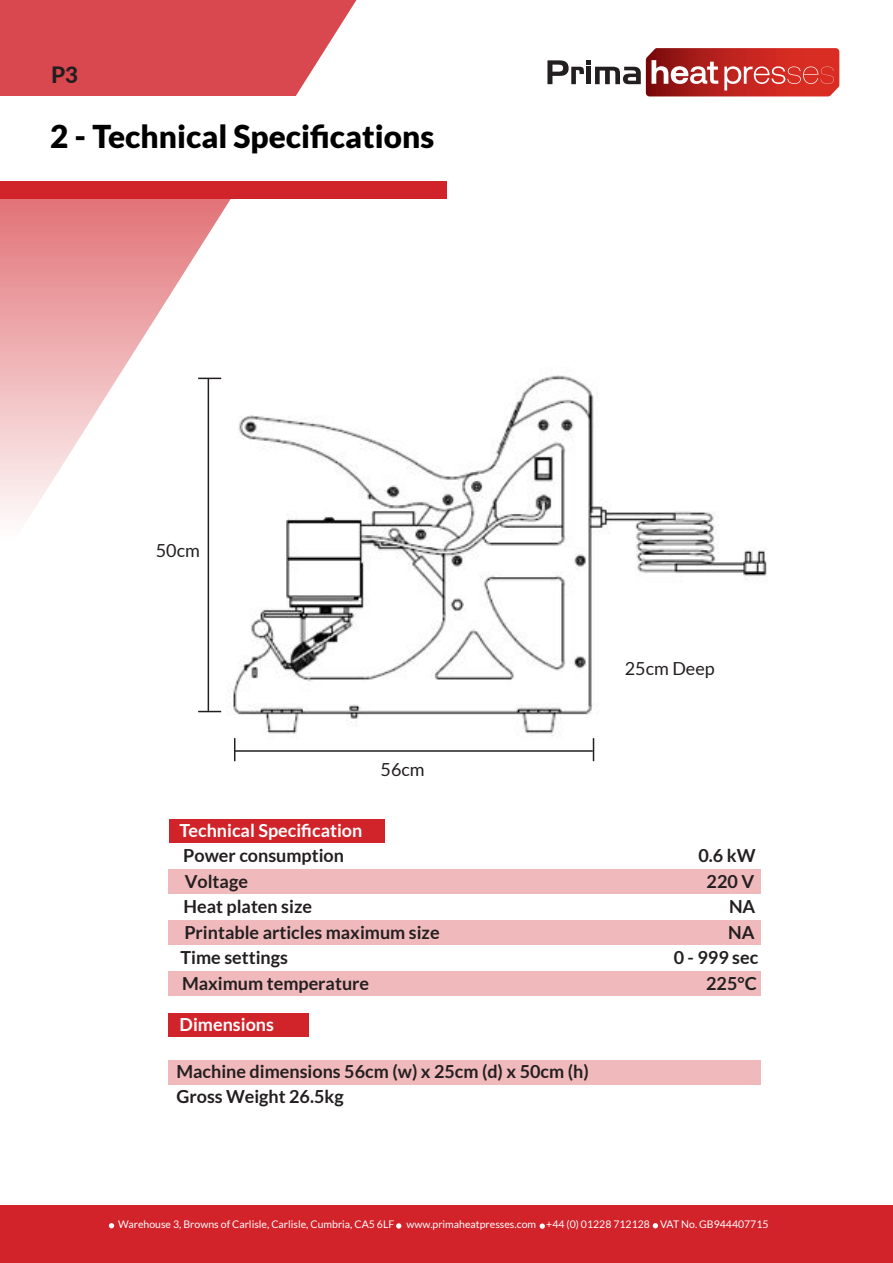
<style>
.page{position:relative;width:893px;height:1263px;background:#fff}
.page>*{position:absolute;margin:0;border:0;box-sizing:border-box;transform-origin:0 0}
.t1{font:900 31.5px "Lato";color:#000}
.t2{font:800 22.5px "Lato";color:#231f20}
.t3{font:700 18px "Lato";color:#231f20}
.t4{font:700 18px "Lato";color:#fff}
.t5{font:18px "Lato";color:#231f20}
.t6{font:10.5px "Lato";color:#fff}
</style>
<div class="page">
<svg style="left:0;top:0;width:356px;height:518px"></svg>
<div style="left:0;top:1205px;width:893px;height:58px;background:#d2222a"></div>
<svg style="left:653px;top:1223px;width:5px;height:5px"></svg>
<svg style="left:109px;top:1223px;width:5px;height:5px"></svg>
<svg style="left:396px;top:1223px;width:5px;height:5px"></svg>
<svg style="left:540px;top:1223px;width:5px;height:6px"></svg>
<div style="left:0;top:96px;width:446px;height:103px;background:#fff"></div>
<div style="left:0;top:181px;width:446px;height:18px;background:#d1232a"></div>
<svg style="left:547px;top:48px;width:292px;height:48px"></svg>
<img style="left:179px;top:345px;width:588px;height:412px">
<div style="left:169px;top:869px;width:592px;height:24px;background:#f0babd"></div>
<div style="left:169px;top:1060px;width:592px;height:24px;background:#f0babd"></div>
<div style="left:169px;top:920px;width:592px;height:24px;background:#f0babd"></div>
<div style="left:169px;top:971px;width:592px;height:24px;background:#f0babd"></div>
<div style="left:169px;top:819px;width:215px;height:24px;background:#d1232a"></div>
<div style="left:169px;top:1014px;width:140px;height:23px;background:#d1232a"></div>
<hr style="left:235px;top:750px;width:358px;height:2px;background:#231f20">
<hr style="left:208px;top:378px;width:1px;height:333px;background:#231f20">
<svg style="left:234px;top:738px;width:1px;height:23px"></svg>
<svg style="left:198px;top:378px;width:23px;height:1px"></svg>
<svg style="left:593px;top:738px;width:1px;height:23px"></svg>
<svg style="left:198px;top:711px;width:23px;height:1px"></svg>
<p class="t2" style="left:51px;top:58px;width:29px">P3</p>
<p class="t1" style="left:50px;top:118px;width:385px">2 - Technical Specifications</p>
<p class="t5" style="left:156px;top:540px;width:46px">50cm</p>
<p class="t4" style="left:180px;top:820px;width:184px">Technical Specification</p>
<p class="t5" style="left:381px;top:759px;width:46px">56cm</p>
<p class="t5" style="left:625px;top:659px;width:91px">25cm Deep</p>
<p class="t3" style="left:183px;top:845px;width:162px">Power consumption</p>
<p class="t3" style="left:698px;top:845px;width:59px">0.6 kW</p>
<p class="t3" style="left:185px;top:871px;width:65px">Voltage</p>
<p class="t3" style="left:706px;top:871px;width:49px">220 V</p>
<p class="t3" style="left:183px;top:896px;width:130px">Heat platen size</p>
<p class="t3" style="left:729px;top:896px;width:28px">NA</p>
<p class="t3" style="left:184px;top:922px;width:257px">Printable articles maximum size</p>
<p class="t3" style="left:728px;top:922px;width:28px">NA</p>
<p class="t3" style="left:180px;top:947px;width:109px">Time settings</p>
<p class="t3" style="left:674px;top:947px;width:86px">0 - 999 sec</p>
<p class="t3" style="left:182px;top:973px;width:189px">Maximum temperature</p>
<p class="t3" style="left:706px;top:973px;width:52px">225°C</p>
<p class="t4" style="left:180px;top:1014px;width:96px">Dimensions</p>
<p class="t3" style="left:176px;top:1061px;width:414px">Machine dimensions 56cm (w) x 25cm (d) x 50cm (h)</p>
<p class="t3" style="left:176px;top:1086px;width:169px">Gross Weight 26.5kg</p>
<p class="t6" style="left:118px;top:1219px;width:652px">Warehouse 3, Browns of Carlisle, Carlisle, Cumbria, CA5 6LF www.primaheatpresses.com +44 (0) 01228 712128 VAT No. GB944407715</p>
</div>
